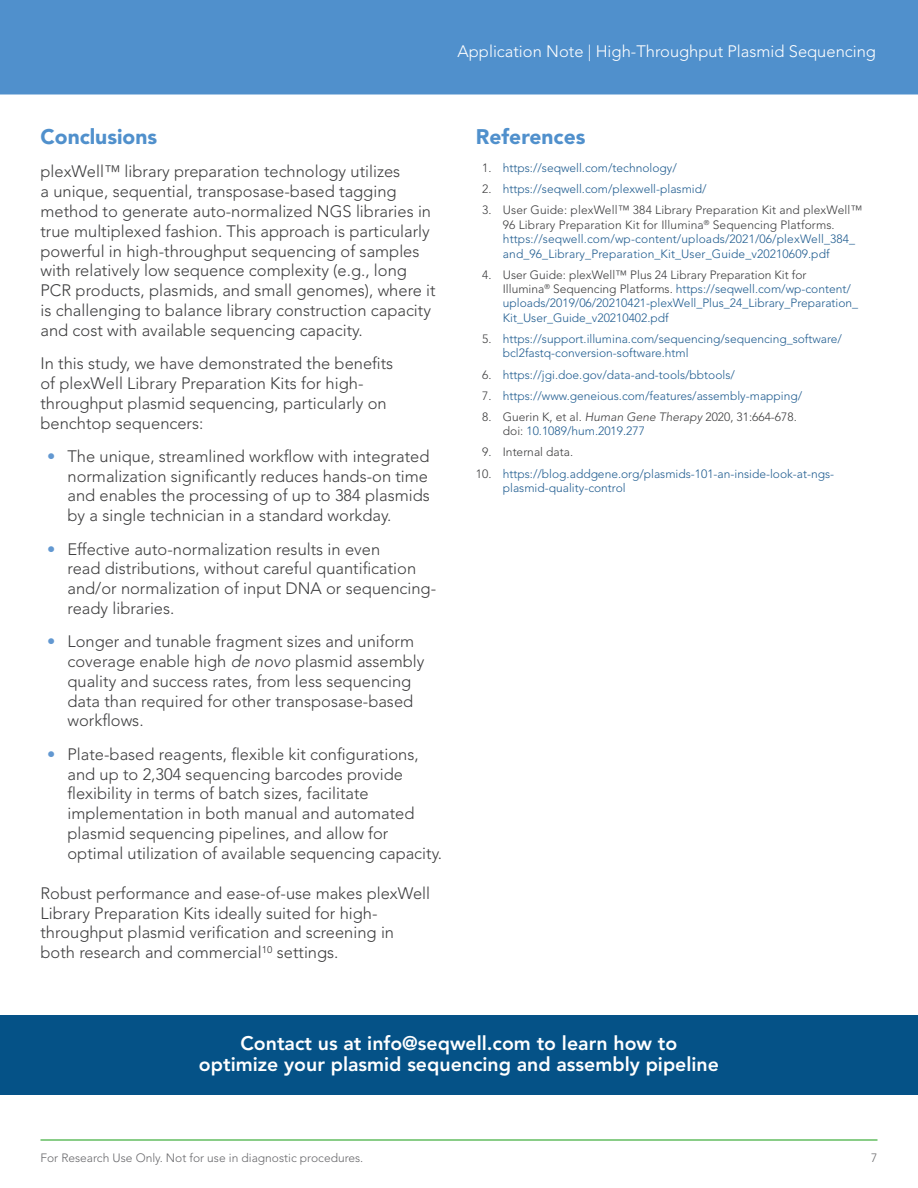
<style>
.page{position:relative;width:918px;height:1188px;background:#fff}
.page>*{position:absolute;margin:0;border:0;box-sizing:border-box;transform-origin:0 0}
.Section_heading__top{font:900 21px "Avenir LT Std";color:#5090cc}
.Call_to_Action{font:800 19.5px/21px "Avenir LT Std";color:#fff;text-align:center}
.Standard_paragraph{font:300 16.5px/19.8px "Avenir LT Std";color:#3e3e3f}
.t1{font:300 16.5px "Avenir LT Std";color:#fff}
.t2{font:300 12px/14.4px "Avenir LT Std";color:#225e91}
.t3{font:300 12px/14.4px "Avenir LT Std";color:#3e3e3f}
.t4{font:300 12px "Avenir LT Std";color:#69696c}
.s1{color:#6298d1}
.s2{font-style:italic}
.s3{color:#3e3e3f}
.s4{color:#225e91}
</style>
<div class="page">
<div style="left:0;top:0;width:918px;height:94px;background:#5090cc"></div>
<hr style="left:41px;top:1139px;width:837px;height:2px;background:#63bd60">
<div style="left:0;top:1015px;width:918px;height:80px;background:#055287"></div>
<p class="t1" style="left:458px;top:41px;width:420px">Application Note | High-Throughput Plasmid Sequencing</p>
<p class="Section_heading__top" style="left:40px;top:124px;width:118px">Conclusions</p>
<p class="Standard_paragraph" style="left:40px;top:162px;width:397px">plexWell™ library preparation technology utilizes<br>a unique, sequential, transposase-based tagging method to generate auto-normalized NGS libraries in true multiplexed fashion. This approach is particularly powerful in high-throughput sequencing of samples with relatively low sequence complexity (e.g., long PCR products, plasmids, and small genomes), where it is challenging to balance library construction capacity and cost with available sequencing capacity.</p>
<p class="Standard_paragraph" style="left:40px;top:354px;width:354px">In this study, we have demonstrated the benefits of plexWell Library Preparation Kits for high&shy;throughput plasmid sequencing, particularly on benchtop sequencers:</p>
<p class="Standard_paragraph" style="left:68px;top:446px;width:364px;text-align:justify;text-indent:-20px"><span class="s1">•</span> The unique, streamlined workflow with integrated normalization significantly reduces hands-on time and enables the processing of up to 384 plasmids by a single technician in a standard workday.</p>
<p class="Standard_paragraph" style="left:68px;top:539px;width:370px;text-indent:-20px"><span class="s1">•</span> Effective auto-normalization results in even<br>read distributions, without careful quantification and/or normalization of input DNA or sequencing&shy;ready libraries.</p>
<p class="Standard_paragraph" style="left:68px;top:632px;width:359px;text-indent:-20px"><span class="s1">•</span> Longer and tunable fragment sizes and uniform coverage enable high <span class="s2">de novo</span> plasmid assembly quality and success rates, from less sequencing data than required for other transposase-based workflows.</p>
<p class="Standard_paragraph" style="left:68px;top:744px;width:376px;text-indent:-20px"><span class="s1">•</span> Plate-based reagents, flexible kit configurations, and up to 2,304 sequencing barcodes provide flexibility in terms of batch sizes, facilitate implementation in both manual and automated plasmid sequencing pipelines, and allow for optimal utilization of available sequencing capacity.</p>
<p class="Standard_paragraph" style="left:40px;top:883px;width:391px">Robust performance and ease-of-use makes plexWell Library Preparation Kits ideally suited for high&shy;throughput plasmid verification and screening in both research and commercial<sup>10</sup> settings.</p>
<p class="Section_heading__top" style="left:476px;top:124px;width:111px">References</p>
<p class="t2" style="left:482px;top:161px;width:196px"><span class="s3">1.</span> https://seqwell.com/technology/</p>
<p class="t2" style="left:482px;top:182px;width:226px"><span class="s3">2.</span> https://seqwell.com/plexwell-plasmid/</p>
<p class="t2" style="left:503px;top:203px;width:361px;text-indent:-21px"><span class="s3">3. User Guide: plexWell™ 384 Library Preparation Kit and plexWell™ 96 Library Preparation Kit for Illumina</span><sup>®</sup> <span class="s3">Sequencing Platforms. </span>https://seqwell.com/wp-content/uploads/2021/06/plexWell_384_ and_96_Library_Preparation_Kit_User_Guide_v20210609.pdf</p>
<p class="t2" style="left:503px;top:267px;width:357px;text-indent:-21px"><span class="s3">4. User Guide: plexWell™ Plus 24 Library Preparation Kit for<br>Illumina</span><sup>®</sup> <span class="s3">Sequencing Platforms.</span> https://seqwell.com/wp-content/ uploads/2019/06/20210421-plexWell_Plus_24_Library_Preparation_ Kit_User_Guide_v20210402.pdf</p>
<p class="t2" style="left:503px;top:332px;width:341px;text-indent:-21px"><span class="s3">5.</span> https://support.illumina.com/sequencing/sequencing_software/ bcl2fastq-conversion-software.html</p>
<p class="t2" style="left:482px;top:367px;width:254px"><span class="s3">6.</span> https://jgi.doe.gov/data-and-tools/bbtools/</p>
<p class="t2" style="left:482px;top:388px;width:322px"><span class="s3">7.</span> https://www.geneious.com/features/assembly-mapping/</p>
<p class="t3" style="left:503px;top:410px;width:295px;text-indent:-21px">8. Guerin K, et al. <span class="s2">Human Gene Therapy</span> 2020, 31:664-678. doi: <span class="s4">10.1089/hum.2019.277</span></p>
<p class="t3" style="left:482px;top:445px;width:93px">9. Internal data.</p>
<p class="t2" style="left:503px;top:466px;width:333px;text-indent:-27px"><span class="s3">10.</span> https://blog.addgene.org/plasmids-101-an-inside-look-at-ngs&shy;plasmid-quality-control</p>
<p class="Call_to_Action" style="left:199px;top:1033px;width:522px">Contact us at info@seqwell.com to learn how to optimize your plasmid sequencing and assembly pipeline</p>
<p class="t4" style="left:41px;top:1151px;width:324px">For Research Use Only. Not for use in diagnostic procedures.</p>
<p class="t4" style="left:871px;top:1151px;width:8px">7</p>
</div>
